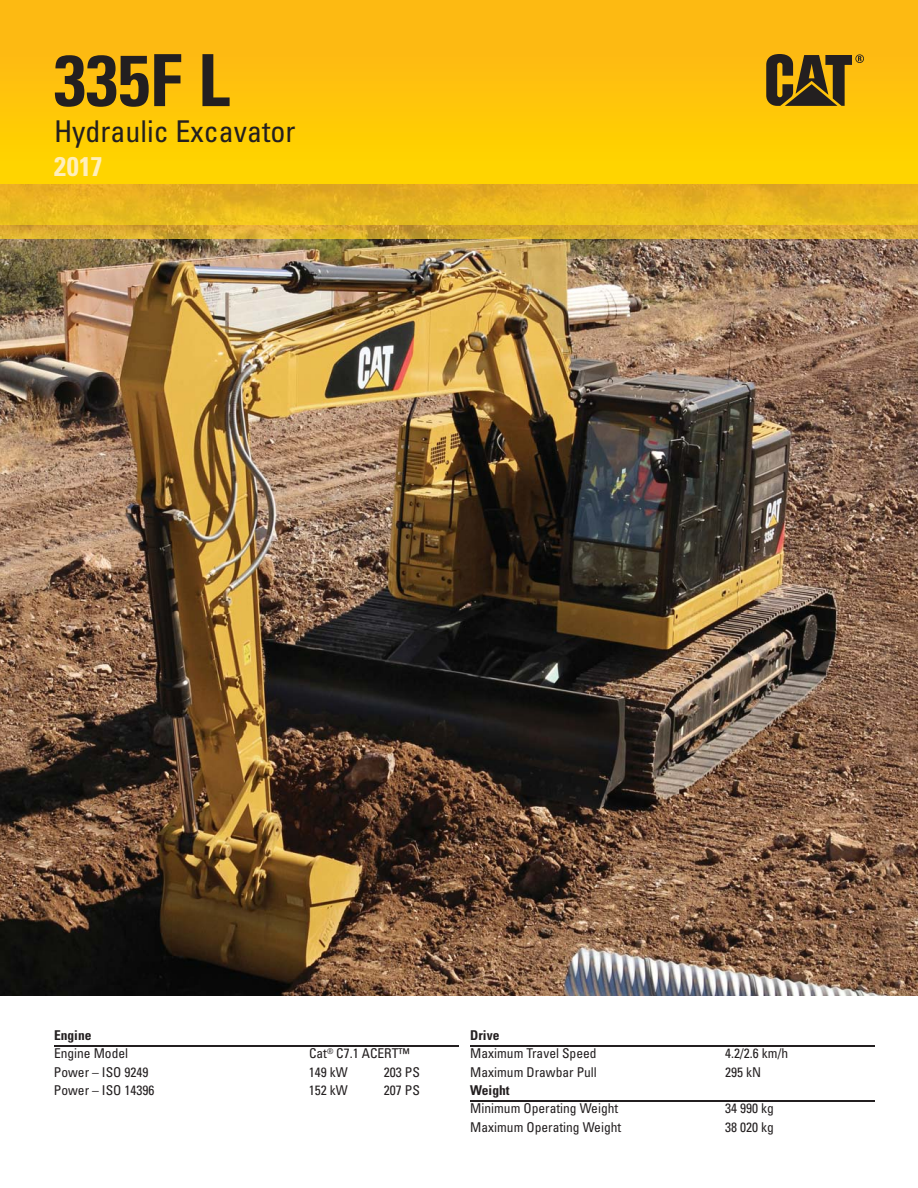
<style>
.page{position:relative;width:918px;height:1188px;background:#fff}
.page>*{position:absolute;margin:0;border:0;box-sizing:border-box;transform-origin:0 0}
.t1{font:700 condensed 72px "Univers LT Std";color:#231f20}
.t2{font:condensed 30px "Univers LT Std";color:#231f20}
.t3{font:700 condensed 27px "Univers LT Std";color:#ffefbc}
.t4{font:condensed 13.5px "Univers LT Std";color:#231f20}
.t5{font:700 condensed 13.5px "Univers LT Std";color:#231f20}
</style>
<div class="page">
<hr style="left:54px;top:1045px;width:405px;height:1px;background:#231f20">
<hr style="left:470px;top:1045px;width:405px;height:1px;background:#231f20">
<hr style="left:470px;top:1101px;width:405px;height:1px;background:#231f20">
<img style="left:0;top:238px;width:918px;height:758px">
<svg style="left:0;top:0;width:918px;height:184px;background:#fec40a"></svg>
<svg style="left:766px;top:54px;width:98px;height:52px;background:#7e6118"></svg>
<div style="left:54px;top:156px;width:48px;height:20px;background:#ffd400"></div>
<img style="left:0;top:184px;width:918px;height:54px">
<p class="t1" style="left:54px;top:46px;width:177px">335F L</p>
<p class="t2" style="left:54px;top:117px;width:243px">Hydraulic Excavator</p>
<p class="t3" style="left:54px;top:153px;width:50px">2017</p>
<h5 class="t5" style="left:54px;top:1029px;width:39px">Engine</h5>
<h5 class="t5" style="left:470px;top:1029px;width:31px">Drive</h5>
<p class="t4" style="left:54px;top:1047px;width:76px">Engine Model</p>
<p class="t4" style="left:309px;top:1047px;width:102px">Cat<sup>®</sup> C7.1 ACERT™</p>
<p class="t4" style="left:470px;top:1047px;width:128px">Maximum Travel Speed</p>
<p class="t4" style="left:725px;top:1047px;width:64px">4.2/2.6 km/h</p>
<p class="t4" style="left:54px;top:1065px;width:96px">Power – ISO 9249</p>
<p class="t4" style="left:309px;top:1065px;width:40px">149 kW</p>
<p class="t4" style="left:384px;top:1065px;width:37px">203 PS</p>
<p class="t4" style="left:470px;top:1065px;width:128px">Maximum Drawbar Pull</p>
<p class="t4" style="left:725px;top:1065px;width:37px">295 kN</p>
<p class="t4" style="left:54px;top:1084px;width:102px">Power – ISO 14396</p>
<p class="t4" style="left:309px;top:1084px;width:40px">152 kW</p>
<p class="t4" style="left:384px;top:1084px;width:37px">207 PS</p>
<p class="t5" style="left:470px;top:1084px;width:41px">Weight</p>
<p class="t4" style="left:470px;top:1102px;width:150px">Minimum Operating Weight</p>
<p class="t4" style="left:725px;top:1102px;width:50px">34 990 kg</p>
<p class="t4" style="left:470px;top:1121px;width:153px">Maximum Operating Weight</p>
<p class="t4" style="left:725px;top:1121px;width:50px">38 020 kg</p>
</div>
